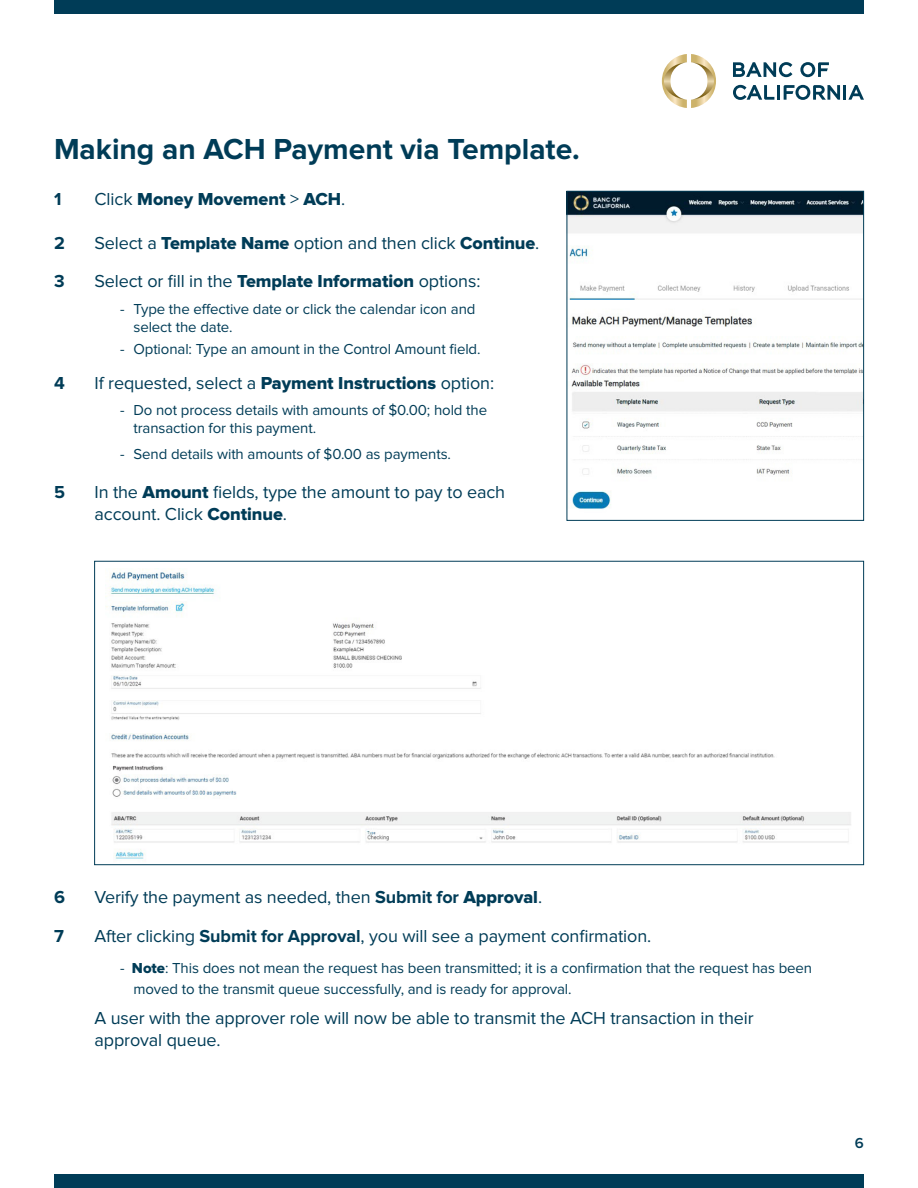
<style>
.page{position:relative;width:918px;height:1188px;background:#fff}
.page>*{position:absolute;margin:0;border:0;box-sizing:border-box;transform-origin:0 0}
.t1{font:700 30px "Proxima Nova";color:#003c57}
.t2{font:18px/21.6px "Proxima Nova";letter-spacing:-.005em;color:#003c57}
.t3{font:18px "Proxima Nova Extrabld";letter-spacing:-.005em;color:#003c57}
.t4{font:700 18px "Proxima Nova";color:#003c57}
.t5{font:15px/18px "Proxima Nova";letter-spacing:-.005em;color:#003c57}
.t6{font:600 15px "Proxima Nova";color:#003c57}
.s1{font-family:"Proxima Nova"}
.s2{font-family:"Proxima Nova Extrabld"}
.s3{font-weight:700}
</style>
<div class="page">
<div style="left:54px;top:0;width:810px;height:14px;background:#003c57"></div>
<div style="left:54px;top:1174px;width:810px;height:14px;background:#003c57"></div>
<svg style="left:662px;top:54px;width:54px;height:54px"></svg>
<svg style="left:733px;top:62px;width:131px;height:38px"></svg>
<img style="left:569px;top:193px;width:293px;height:316px">
<div style="left:567px;top:191px;width:297px;height:330px;border:1px solid #003c57"></div>
<img style="left:106px;top:569px;width:745px;height:290px">
<p class="t1" style="left:54px;top:135px;width:527px">Making an ACH Payment via Template.</p>
<p class="t4" style="left:54px;top:191px;width:9px">1</p>
<p class="t3" style="left:94px;top:191px;width:252px"><span class="s1">Click</span> Money Movement <span class="s1">&gt;</span> ACH<span class="s1">.</span></p>
<p class="t4" style="left:54px;top:235px;width:12px">2</p>
<p class="t2" style="left:94px;top:233px;width:446px">Select a <span class="s2">Template Name</span> option and then click <span class="s2">Continue</span>.</p>
<p class="t4" style="left:54px;top:273px;width:12px">3</p>
<p class="t2" style="left:94px;top:271px;width:387px">Select or fi ll in the <span class="s2">Template Information</span> options:</p>
<p class="t5" style="left:134px;top:301px;width:344px;text-indent:-14px">- Type the effective date or click the calendar icon and select the date.</p>
<p class="t5" style="left:120px;top:341px;width:362px">- Optional: Type an amount in the Control Amount field.</p>
<p class="t4" style="left:54px;top:375px;width:12px">4</p>
<p class="t2" style="left:94px;top:373px;width:401px">If requested, select a <span class="s2">Payment Instructions</span> option:</p>
<p class="t5" style="left:134px;top:402px;width:355px;text-indent:-14px">- Do not process details with amounts of $0.00; hold the transaction for this payment.</p>
<p class="t5" style="left:120px;top:446px;width:333px">- Send details with amounts of $0.00 as payments.</p>
<p class="t4" style="left:54px;top:484px;width:12px">5</p>
<p class="t2" style="left:94px;top:482px;width:412px">In the <span class="s2">Amount</span> fields, type the amount to pay to each account. Click <span class="s2">Continue</span>.</p>
<p class="t4" style="left:54px;top:889px;width:12px">6</p>
<p class="t2" style="left:94px;top:887px;width:449px">Verify the payment as needed, then <span class="s3">Submit for</span> <span class="s2">Approval</span>.</p>
<p class="t4" style="left:54px;top:927px;width:11px">7</p>
<p class="t2" style="left:94px;top:926px;width:558px">After clicking <span class="s3">Submit for Approval</span>, you will see a payment confi rmation.</p>
<p class="t5" style="left:134px;top:958px;width:680px;line-height:21.6px;text-indent:-14px">- <span class="s2">Note</span>: This does not mean the request has been transmitted; it is a confi rmation that the request has been moved to the transmit queue successfully, and is ready for approval.</p>
<p class="t2" style="left:94px;top:1008px;width:661px">A user with the approver role will now be able to transmit the ACH transaction in their approval queue.</p>
<p class="t6" style="left:855px;top:1136px;width:11px">6</p>
</div>
